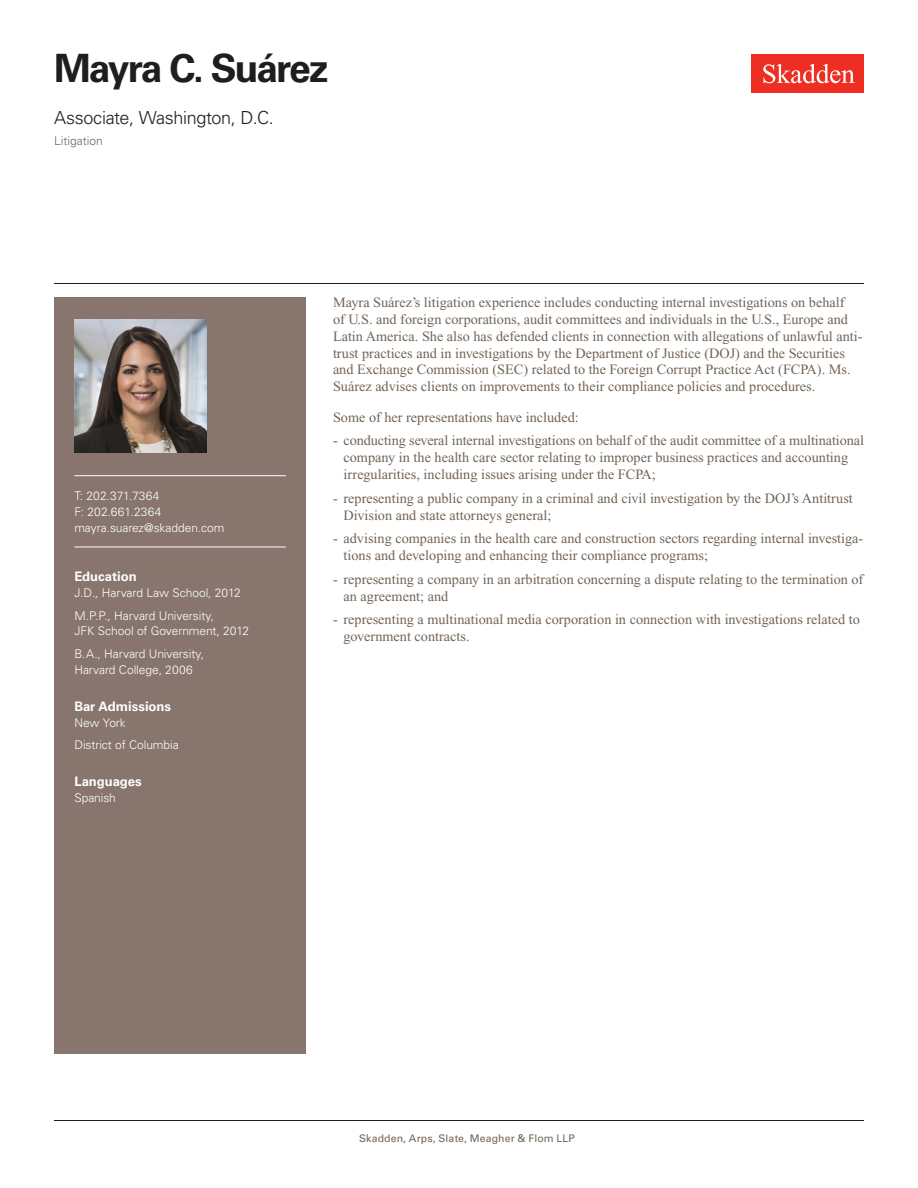
<style>
.page{position:relative;width:918px;height:1188px;background:#fff}
.page>*{position:absolute;margin:0;border:0;box-sizing:border-box;transform-origin:0 0}
.Name{font:700 39px "Univers LT Std";letter-spacing:-.05em;color:#1e1e1d}
.Title_and_Office{font:300 18px "Univers LT Std";letter-spacing:-.02em;color:#1e1e1d}
.Main_Body{font:14.25px/16.8px "Times New Roman PS Std";color:#726458}
.Bar_Admission_Educat{font:700 13.2px "Univers LT Std";letter-spacing:-.005em;color:#fff}
.Sidebar_text{font:300 12px/15.8px "Univers LT Std";letter-spacing:-.005em;color:#fff}
.Email{font:300 12px "Univers LT Std";letter-spacing:-.005em;color:#fff}
.Phone_Number{font:300 12px "Univers LT Std";letter-spacing:.005em;color:#fff}
.Fax_Number{font:300 12px "Univers LT Std";letter-spacing:.01em;color:#fff}
.Practice{font:300 12px "Univers LT Std";color:#726458}
.Folio{font:10.5px "Univers LT Std";letter-spacing:.01em;color:#726458}
.s1{font-weight:700;color:#fff}
</style>
<div class="page">
<div style="left:752px;top:54px;width:112px;height:39px;background:#ee2e22"></div>
<svg style="left:763px;top:64px;width:92px;height:19px"></svg>
<div style="left:54px;top:297px;width:252px;height:756px;background:#87756e"></div>
<hr style="left:74px;top:475px;width:212px;height:1px;background:#fff">
<hr style="left:74px;top:547px;width:212px;height:1px;background:#fff">
<img style="left:74px;top:320px;width:132px;height:132px">
<hr style="left:54px;top:1120px;width:810px;height:1px;background:#1e1e1d">
<hr style="left:54px;top:283px;width:810px;height:1px;background:#1e1e1d">
<h1 class="Name" style="left:54px;top:46px;width:276px">Mayra C. Suárez</h1>
<h2 class="Title_and_Office" style="left:54px;top:107px;width:221px">Associate, Washington, D.C.</h2>
<h3 class="Practice" style="left:54px;top:134px;width:50px">Litigation</h3>
<p class="Phone_Number" style="left:74px;top:489px;width:87px">T: 202.371.7364</p>
<p class="Fax_Number" style="left:74px;top:504px;width:89px">F: 202.661.2364</p>
<p class="Email" style="left:74px;top:520px;width:152px">mayra.suarez@skadden.com</p>
<p class="Bar_Admission_Educat" style="left:74px;top:569px;width:64px">Education</p>
<p class="Sidebar_text" style="left:74px;top:585px;width:168px">J.D., Harvard Law School, 2012</p>
<p class="Sidebar_text" style="left:74px;top:608px;width:176px">M.P.P., Harvard University,<br>JFK School of Government, 2012</p>
<p class="Sidebar_text" style="left:74px;top:646px;width:131px">B.A., Harvard University,<br>Harvard College, 2006</p>
<p class="Bar_Admission_Educat" style="left:74px;top:698px;width:98px">Bar Admissions</p>
<p class="Sidebar_text" style="left:74px;top:714px;width:53px">New York</p>
<p class="Sidebar_text" style="left:74px;top:737px;width:106px">District of Columbia</p>
<p class="Bar_Admission_Educat" style="left:74px;top:774px;width:69px">Languages</p>
<p class="Sidebar_text" style="left:74px;top:790px;width:43px">Spanish</p>
<p class="Main_Body" style="left:333px;top:294px;width:531px">Mayra Suárez’s litigation experience includes conducting internal investigations on behalf<br>of U.S. and foreign corporations, audit committees and individuals in the U.S., Europe and Latin America. She also has defended clients in connection with allegations of unlawful anti&shy;trust practices and in investigations by the Department of Justice (DOJ) and the Securities and Exchange Commission (SEC) related to the Foreign Corrupt Practice Act (FCPA). Ms.<br>Suárez advises clients on improvements to their compliance policies and procedures.</p>
<p class="Main_Body" style="left:333px;top:409px;width:247px">Some of her representations have included:</p>
<p class="Main_Body" style="left:344px;top:432px;width:522px;text-indent:-10px">- conducting several internal investigations on behalf of the audit committee of a multinational company in the health care sector relating to improper business practices and accounting irregularities, including issues arising under the FCPA;</p>
<p class="Main_Body" style="left:344px;top:490px;width:511px;text-indent:-10px">- representing a public company in a criminal and civil investigation by the DOJ’s Antitrust<br>Division and state attorneys general;</p>
<p class="Main_Body" style="left:344px;top:530px;width:521px;text-indent:-10px">- advising companies in the health care and construction sectors regarding internal investiga&shy;tions and developing and enhancing their compliance programs;</p>
<p class="Main_Body" style="left:344px;top:571px;width:521px;text-indent:-10px">- representing a company in an arbitration concerning a dispute relating to the termination of an agreement; and</p>
<p class="Main_Body" style="left:344px;top:611px;width:518px;text-indent:-10px">- representing a multinational media corporation in connection with investigations related to government contracts.</p>
<p class="Folio" style="left:343px;top:1132px;width:233px"><span class="s1">1</span> Skadden, Arps, Slate, Meagher &amp; Flom LLP</p>
</div>
